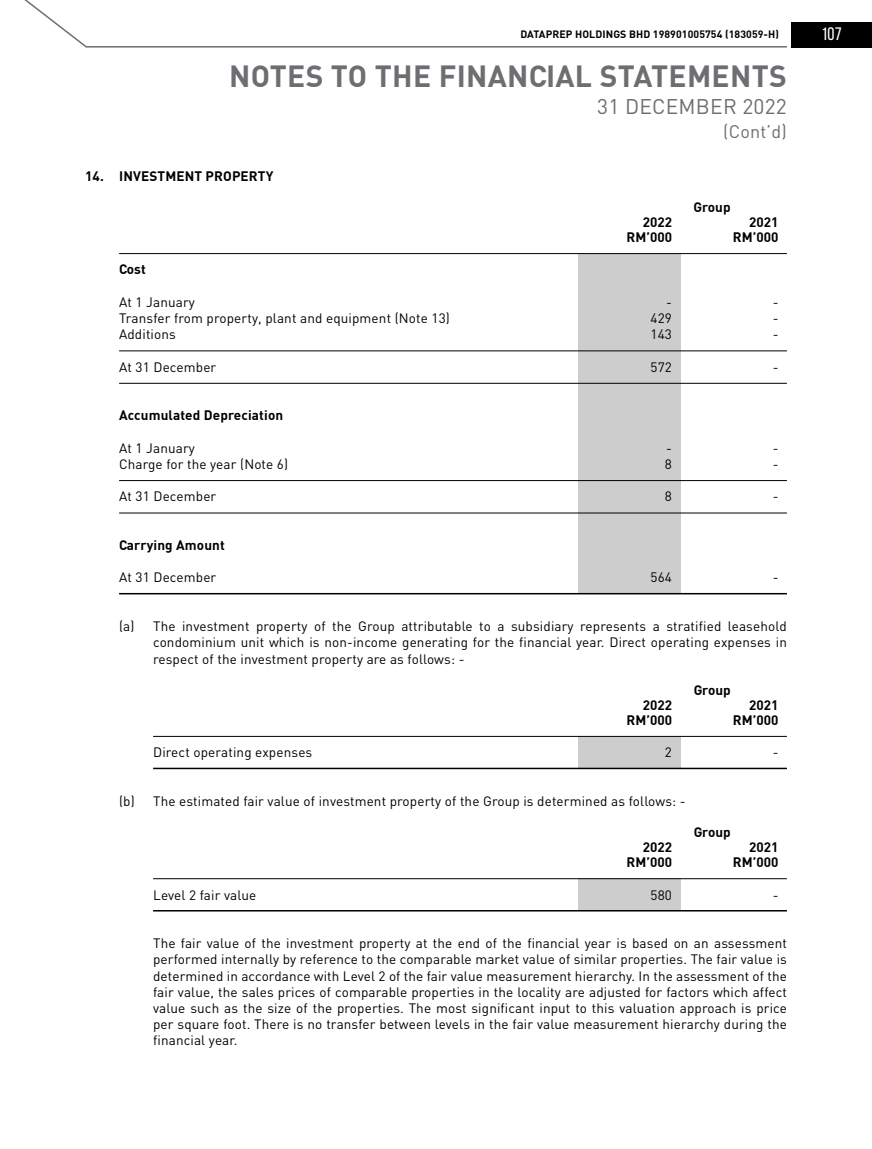
<style>
.page{position:relative;width:872px;height:1149px;background:#fff}
.page>*{position:absolute;margin:0;border:0;box-sizing:border-box;transform-origin:0 0}
.t1{font:700 30px "DIN";letter-spacing:.01em;color:#6d6e71}
.t2{font:21px "DIN";letter-spacing:.01em;color:#6d6e71}
.t3{font:18px "DIN";color:#6d6e71}
.t4{font:18px "Bebas Neue";color:#fff}
.t5{font:13.5px/16.2px "DIN";letter-spacing:.01em;color:#000;text-align:justify}
.t6{font:700 13.5px "DIN";color:#000}
.t7{font:700 10.5px "DIN";letter-spacing:.01em;color:#000}
</style>
<div class="page">
<div style="left:791px;top:22px;width:81px;height:26px;background:#000"></div>
<svg style="left:24px;top:0;width:763px;height:48px"></svg>
<div style="left:578px;top:253px;width:102px;height:340px;background:#cdcdcd"></div>
<div style="left:578px;top:736px;width:102px;height:32px;background:#cdcdcd"></div>
<div style="left:578px;top:878px;width:102px;height:32px;background:#cdcdcd"></div>
<hr style="left:119px;top:253px;width:668px;height:1px;background:#000">
<hr style="left:119px;top:350px;width:668px;height:1px;background:#000">
<hr style="left:119px;top:383px;width:668px;height:1px;background:#000">
<hr style="left:119px;top:480px;width:668px;height:1px;background:#000">
<hr style="left:119px;top:512px;width:668px;height:1px;background:#000">
<hr style="left:119px;top:592px;width:668px;height:2px;background:#000">
<hr style="left:153px;top:735px;width:634px;height:1px;background:#000">
<hr style="left:153px;top:767px;width:634px;height:2px;background:#000">
<hr style="left:153px;top:878px;width:634px;height:1px;background:#000">
<hr style="left:153px;top:909px;width:634px;height:2px;background:#000">
<p class="t7" style="left:520px;top:28px;width:260px">DATAPREP HOLDINGS BHD 198901005754 (183059-H)</p>
<h3 class="t4" style="left:821px;top:24px;width:22px">107</h3>
<h1 class="t1" style="left:229px;top:57px;width:559px">NOTES TO THE FINANCIAL STATEMENTS</h1>
<h2 class="t2" style="left:597px;top:93px;width:191px">31 DECEMBER 2022</h2>
<h3 class="t3" style="left:723px;top:120px;width:65px">(Cont’d)</h3>
<p class="t6" style="left:85px;top:167px;width:190px">14. INVESTMENT PROPERTY</p>
<p class="t6" style="left:693px;top:198px;width:38px">Group</p>
<p class="t6" style="left:642px;top:213px;width:31px">2022</p>
<p class="t6" style="left:749px;top:213px;width:31px">2021</p>
<p class="t6" style="left:626px;top:228px;width:47px">RM’000</p>
<p class="t6" style="left:733px;top:228px;width:47px">RM’000</p>
<p class="t6" style="left:119px;top:261px;width:28px">Cost</p>
<p class="t5" style="left:119px;top:293px;width:77px">At 1 January</p>
<p class="t5" style="left:666px;top:293px;width:7px">-</p>
<p class="t5" style="left:772px;top:293px;width:7px">-</p>
<p class="t5" style="left:119px;top:310px;width:332px">Transfer from property, plant and equipment (Note 13)</p>
<p class="t5" style="left:650px;top:310px;width:23px">429</p>
<p class="t5" style="left:772px;top:310px;width:7px">-</p>
<p class="t5" style="left:119px;top:326px;width:58px">Additions</p>
<p class="t5" style="left:650px;top:326px;width:23px">143</p>
<p class="t5" style="left:772px;top:326px;width:7px">-</p>
<p class="t5" style="left:119px;top:358px;width:99px">At 31 December</p>
<p class="t5" style="left:650px;top:358px;width:23px">572</p>
<p class="t5" style="left:772px;top:358px;width:7px">-</p>
<p class="t6" style="left:119px;top:406px;width:166px">Accumulated Depreciation</p>
<p class="t5" style="left:119px;top:439px;width:77px">At 1 January</p>
<p class="t5" style="left:666px;top:439px;width:7px">-</p>
<p class="t5" style="left:772px;top:439px;width:7px">-</p>
<p class="t5" style="left:119px;top:455px;width:170px">Charge for the year (Note 6)</p>
<p class="t5" style="left:665px;top:455px;width:9px">8</p>
<p class="t5" style="left:772px;top:455px;width:7px">-</p>
<p class="t5" style="left:119px;top:488px;width:99px">At 31 December</p>
<p class="t5" style="left:665px;top:488px;width:9px">8</p>
<p class="t5" style="left:772px;top:488px;width:7px">-</p>
<p class="t6" style="left:119px;top:536px;width:107px">Carrying Amount</p>
<p class="t5" style="left:119px;top:569px;width:99px">At 31 December</p>
<p class="t5" style="left:650px;top:569px;width:23px">564</p>
<p class="t5" style="left:772px;top:569px;width:7px">-</p>
<p class="t5" style="left:153px;top:617px;width:635px;text-indent:-34px">(a) The investment property of the Group attributable to a subsidiary represents a stratified leasehold condominium unit which is non-income generating for the financial year. Direct operating expenses in respect of the investment property are as follows: -</p>
<p class="t6" style="left:693px;top:680px;width:38px">Group</p>
<p class="t6" style="left:643px;top:695px;width:31px">2022</p>
<p class="t6" style="left:749px;top:695px;width:31px">2021</p>
<p class="t6" style="left:626px;top:710px;width:47px">RM’000</p>
<p class="t6" style="left:733px;top:710px;width:47px">RM’000</p>
<p class="t5" style="left:153px;top:743px;width:161px">Direct operating expenses</p>
<p class="t5" style="left:665px;top:743px;width:9px">2</p>
<p class="t5" style="left:772px;top:743px;width:7px">-</p>
<p class="t5" style="left:119px;top:792px;width:568px">(b) The estimated fair value of investment property of the Group is determined as follows: -</p>
<p class="t6" style="left:693px;top:823px;width:38px">Group</p>
<p class="t6" style="left:643px;top:838px;width:31px">2022</p>
<p class="t6" style="left:749px;top:838px;width:31px">2021</p>
<p class="t6" style="left:626px;top:853px;width:47px">RM’000</p>
<p class="t6" style="left:733px;top:853px;width:47px">RM’000</p>
<p class="t5" style="left:153px;top:886px;width:105px">Level 2 fair value</p>
<p class="t5" style="left:650px;top:886px;width:23px">580</p>
<p class="t5" style="left:772px;top:886px;width:7px">-</p>
<p class="t5" style="left:153px;top:934px;width:635px">The fair value of the investment property at the end of the financial year is based on an assessment performed internally by reference to the comparable market value of similar properties. The fair value is determined in accordance with Level 2 of the fair value measurement hierarchy. In the assessment of the fair value, the sales prices of comparable properties in the locality are adjusted for factors which affect value such as the size of the properties. The most significant input to this valuation approach is price per square foot. There is no transfer between levels in the fair value measurement hierarchy during the financial year.</p>
</div>
